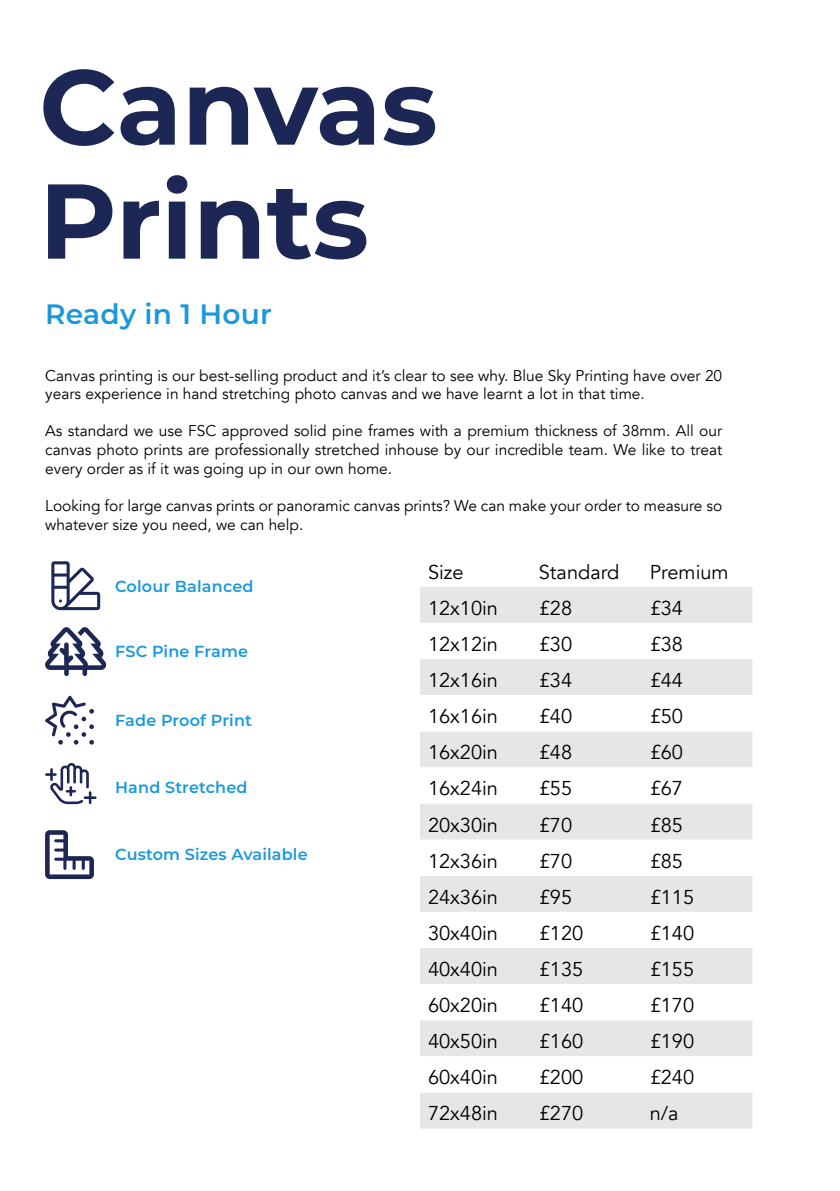
<style>
.page{position:relative;width:840px;height:1191px;background:#fff}
.page>*{position:absolute;margin:0;border:0;box-sizing:border-box;transform-origin:0 0}
.t1{font:700 106px/114px "Montserrat";color:#1c2755}
.t2{font:600 28px "Montserrat";letter-spacing:.01em;color:#1a99dc}
.t3{font:20px "Avenir";color:#000}
.t4{font:600 16px "Montserrat";letter-spacing:.01em;color:#1a99dc}
.t5{font:15.6px/18.6px "Avenir";color:#000}
</style>
<div class="page">
<svg style="left:51px;top:561px;width:49px;height:49px"></svg>
<svg style="left:45px;top:627px;width:61px;height:49px"></svg>
<svg style="left:45px;top:696px;width:49px;height:48px"></svg>
<svg style="left:45px;top:763px;width:51px;height:41px"></svg>
<svg style="left:45px;top:830px;width:49px;height:49px"></svg>
<div style="left:420px;top:587px;width:332px;height:541px;background:#e7e6e4"></div>
<svg style="left:420px;top:623px;width:332px;height:469px"></svg>
<h1 class="t1" style="left:39px;top:45px;width:400px">Canvas<br>Prints</h1>
<h2 class="t2" style="left:45px;top:294px;width:228px">Ready in 1 Hour</h2>
<p class="t5" style="left:45px;top:366px;width:678px">Canvas printing is our best-selling product and it’s clear to see why. Blue Sky Printing have over 20 years experience in hand stretching photo canvas and we have learnt a lot in that time.</p>
<p class="t5" style="left:45px;top:422px;width:678px;text-align:justify">As standard we use FSC approved solid pine frames with a premium thickness of 38mm. All our canvas photo prints are professionally stretched inhouse by our incredible team. We like to treat every order as if it was going up in our own home.</p>
<p class="t5" style="left:45px;top:496px;width:678px">Looking for large canvas prints or panoramic canvas prints? We can make your order to measure so whatever size you need, we can help.</p>
<p class="t3" style="left:428px;top:560px;width:37px">Size</p>
<p class="t3" style="left:538px;top:560px;width:82px">Standard</p>
<p class="t3" style="left:649px;top:560px;width:80px">Premium</p>
<p class="t3" style="left:428px;top:596px;width:72px">12x10in</p>
<p class="t3" style="left:538px;top:596px;width:35px">£28</p>
<p class="t3" style="left:649px;top:596px;width:35px">£34</p>
<p class="t3" style="left:428px;top:632px;width:72px">12x12in</p>
<p class="t3" style="left:538px;top:632px;width:35px">£30</p>
<p class="t3" style="left:649px;top:632px;width:35px">£38</p>
<p class="t3" style="left:428px;top:668px;width:72px">12x16in</p>
<p class="t3" style="left:538px;top:668px;width:35px">£34</p>
<p class="t3" style="left:649px;top:668px;width:35px">£44</p>
<p class="t3" style="left:428px;top:704px;width:72px">16x16in</p>
<p class="t3" style="left:538px;top:704px;width:35px">£40</p>
<p class="t3" style="left:649px;top:704px;width:35px">£50</p>
<p class="t3" style="left:428px;top:740px;width:72px">16x20in</p>
<p class="t3" style="left:538px;top:740px;width:35px">£48</p>
<p class="t3" style="left:649px;top:740px;width:35px">£60</p>
<p class="t3" style="left:428px;top:776px;width:72px">16x24in</p>
<p class="t3" style="left:538px;top:776px;width:35px">£55</p>
<p class="t3" style="left:649px;top:776px;width:35px">£67</p>
<p class="t3" style="left:428px;top:812px;width:72px">20x30in</p>
<p class="t3" style="left:538px;top:812px;width:35px">£70</p>
<p class="t3" style="left:649px;top:812px;width:35px">£85</p>
<p class="t3" style="left:428px;top:848px;width:72px">12x36in</p>
<p class="t3" style="left:538px;top:848px;width:35px">£70</p>
<p class="t3" style="left:649px;top:848px;width:35px">£85</p>
<p class="t3" style="left:428px;top:885px;width:72px">24x36in</p>
<p class="t3" style="left:538px;top:885px;width:35px">£95</p>
<p class="t3" style="left:649px;top:885px;width:46px">£115</p>
<p class="t3" style="left:428px;top:921px;width:72px">30x40in</p>
<p class="t3" style="left:538px;top:921px;width:46px">£120</p>
<p class="t3" style="left:649px;top:921px;width:46px">£140</p>
<p class="t3" style="left:428px;top:957px;width:72px">40x40in</p>
<p class="t3" style="left:538px;top:957px;width:46px">£135</p>
<p class="t3" style="left:649px;top:957px;width:46px">£155</p>
<p class="t3" style="left:428px;top:993px;width:72px">60x20in</p>
<p class="t3" style="left:538px;top:993px;width:46px">£140</p>
<p class="t3" style="left:649px;top:993px;width:46px">£170</p>
<p class="t3" style="left:428px;top:1029px;width:72px">40x50in</p>
<p class="t3" style="left:538px;top:1029px;width:46px">£160</p>
<p class="t3" style="left:649px;top:1029px;width:46px">£190</p>
<p class="t3" style="left:428px;top:1065px;width:72px">60x40in</p>
<p class="t3" style="left:538px;top:1065px;width:46px">£200</p>
<p class="t3" style="left:649px;top:1065px;width:46px">£240</p>
<p class="t3" style="left:428px;top:1101px;width:72px">72x48in</p>
<p class="t3" style="left:538px;top:1101px;width:46px">£270</p>
<p class="t3" style="left:649px;top:1101px;width:30px">n/a</p>
<p class="t4" style="left:115px;top:575px;width:140px">Colour Balanced</p>
<p class="t4" style="left:115px;top:640px;width:134px">FSC Pine Frame</p>
<p class="t4" style="left:115px;top:709px;width:138px">Fade Proof Print</p>
<p class="t4" style="left:115px;top:776px;width:134px">Hand Stretched</p>
<p class="t4" style="left:115px;top:843px;width:194px">Custom Sizes Available</p>
</div>
